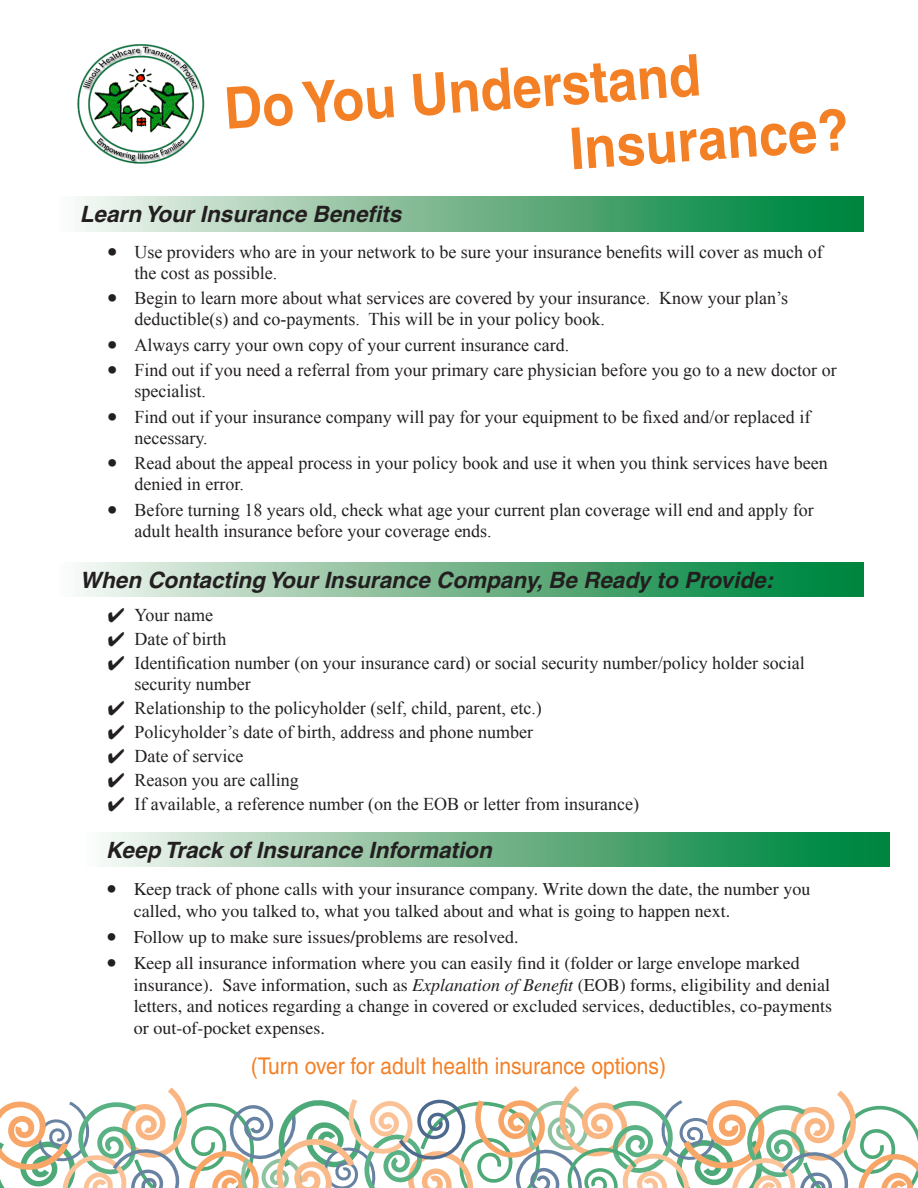
<style>
.page{position:relative;width:918px;height:1188px;background:#fff}
.page>*{position:absolute;margin:0;border:0;box-sizing:border-box;transform-origin:0 0}
.t1{font:700 57.75px "Helvetica";color:#f48026;scale:.91 1}
.t2{font:23.1px "Helvetica";color:#f48026;scale:.91 1}
.t3{font:italic 700 22.5px "Helvetica";color:#231f20}
.t4{font:18px/21px "Times New Roman";color:#231f20}
.t5{font:18px/21.6px "Times";color:#231f20}
.s1{font-style:italic}
</style>
<div class="page">
<img style="left:77px;top:44px;width:128px;height:120px">
<div style="left:54px;top:196px;width:810px;height:35px;background:linear-gradient(to right,#fbf5f1,#007d31)"></div>
<svg style="left:0;top:1086px;width:918px;height:102px"></svg>
<div style="left:80px;top:832px;width:810px;height:35px;background:linear-gradient(to right,#fbf5f1,#007d31)"></div>
<div style="left:54px;top:562px;width:810px;height:35px;background:linear-gradient(to right,#fbf5f1,#007d31)"></div>
<p class="t1" style="left:222px;top:73px;width:526px;rotate:-4deg">Do You Understand</p>
<p class="t1" style="left:567px;top:114px;width:309px;rotate:-4deg">Insurance?</p>
<p class="t3" style="left:80px;top:201px;width:323px">Learn Your Insurance Benefits</p>
<p class="t4" style="left:134px;top:241px;width:690px;text-indent:-27px">• Use providers who are in your network to be sure your insurance benefits will cover as much of the cost as possible.</p>
<p class="t4" style="left:134px;top:287px;width:655px;text-indent:-27px">• Begin to learn more about what services are covered by your insurance. Know your plan’s deductible(s) and co-payments. This will be in your policy book.</p>
<p class="t4" style="left:107px;top:334px;width:463px">• Always carry your own copy of your current insurance card.</p>
<p class="t4" style="left:134px;top:359px;width:704px;text-indent:-27px">• Find out if you need a referral from your primary care physician before you go to a new doctor or specialist.</p>
<p class="t4" style="left:134px;top:406px;width:677px;text-indent:-27px">• Find out if your insurance company will pay for your equipment to be fixed and/or replaced if necessary.</p>
<p class="t4" style="left:134px;top:452px;width:695px;text-indent:-27px">• Read about the appeal process in your policy book and use it when you think services have been denied in error.</p>
<p class="t4" style="left:134px;top:499px;width:681px;text-indent:-27px">• Before turning 18 years old, check what age your current plan coverage will end and apply for adult health insurance before your coverage ends.</p>
<p class="t3" style="left:80px;top:566px;width:695px">When Contacting Your Insurance Company, Be Ready to Provide:</p>
<p class="t4" style="left:107px;top:604px;width:107px">✔ Your name</p>
<p class="t4" style="left:107px;top:628px;width:120px">✔ Date of birth</p>
<p class="t4" style="left:134px;top:652px;width:672px;text-indent:-27px">✔ Identification number (on your insurance card) or social security number/policy holder social security number</p>
<p class="t4" style="left:107px;top:697px;width:436px">✔ Relationship to the policyholder (self, child, parent, etc.)</p>
<p class="t4" style="left:107px;top:721px;width:427px">✔ Policyholder’s date of birth, address and phone number</p>
<p class="t4" style="left:107px;top:745px;width:137px">✔ Date of service</p>
<p class="t4" style="left:107px;top:769px;width:193px">✔ Reason you are calling</p>
<p class="t4" style="left:107px;top:793px;width:533px">✔ If available, a reference number (on the EOB or letter from insurance)</p>
<p class="t3" style="left:106px;top:836px;width:388px">Keep Track of Insurance Information</p>
<p class="t5" style="left:134px;top:878px;width:678px;text-indent:-27px">• Keep track of phone calls with your insurance company. Write down the date, the number you called, who you talked to, what you talked about and what is going to happen next.</p>
<p class="t5" style="left:107px;top:926px;width:413px">• Follow up to make sure issues/problems are resolved.</p>
<p class="t5" style="left:134px;top:952px;width:700px;text-indent:-27px">• Keep all insurance information where you can easily find it (folder or large envelope marked insurance). Save information, such as <span class="s1">Explanation of Benefit</span> (EOB) forms, eligibility and denial letters, and notices regarding a change in covered or excluded services, deductibles, co-payments or out-of-pocket expenses.</p>
<p class="t2" style="left:251px;top:1052px;width:458px">(Turn over for adult health insurance options)</p>
</div>
